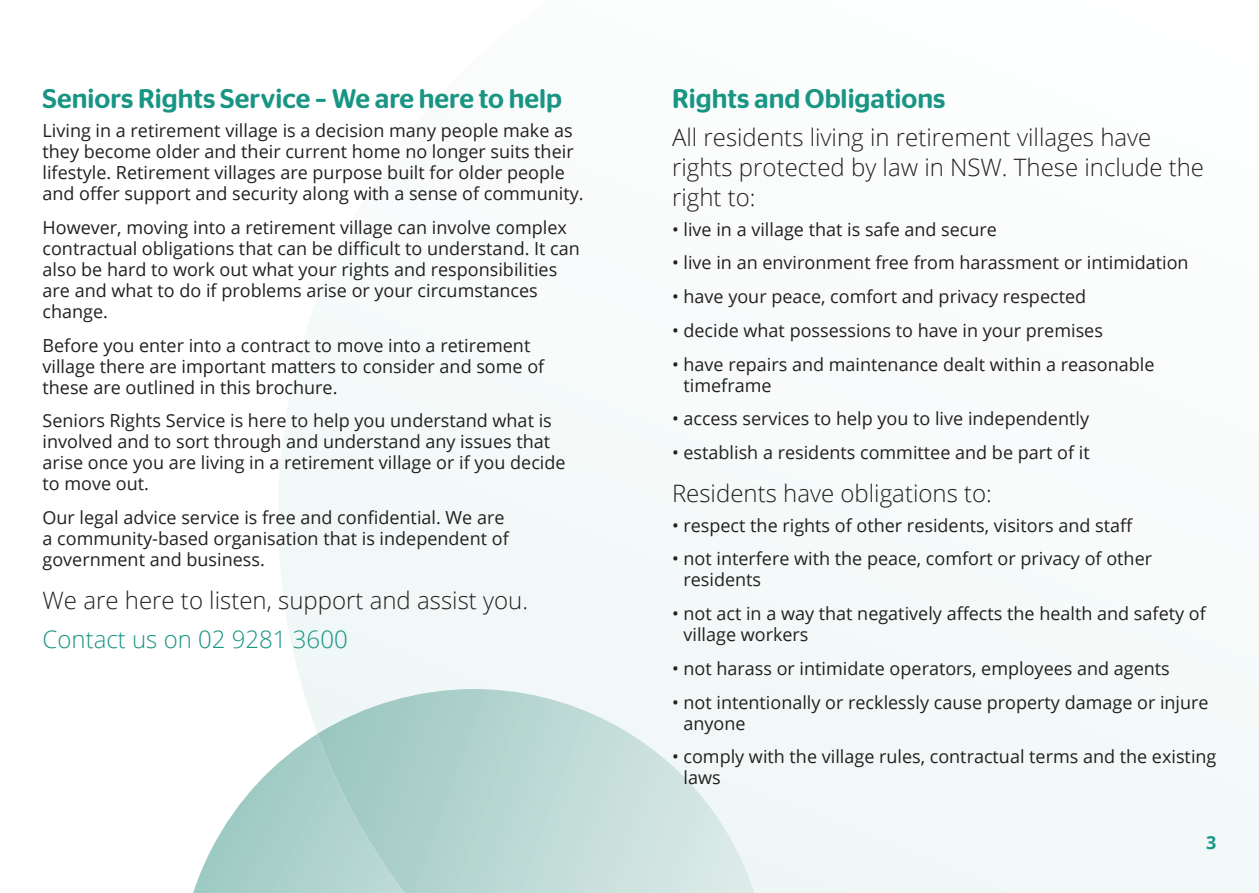
<style>
.page{position:relative;width:1259px;height:893px;background:#fff}
.page>*{position:absolute;margin:0;border:0;box-sizing:border-box;transform-origin:0 0}
.page_head{font:500 27px "Stag Sans Round";color:#199584}
.sub{font:300 24px/30px "Open Sans";color:#231f20}
.sub-2{font:300 24px "Open Sans";color:#199584}
.t1{font:18px/21px "Open Sans";color:#231f20}
.t2{font:700 18px "Open Sans";color:#199584}
</style>
<div class="page">
<svg style="left:193px;top:778px;width:70px;height:115px"></svg>
<div style="left:263px;top:354px;width:996px;height:539px;background:#f4faf9"></div>
<img style="left:317px;top:689px;width:437px;height:204px">
<p class="page_head" style="left:43px;top:83px;width:521px">Seniors Rights Service – We are here to help</p>
<p class="t1" style="left:43px;top:120px;width:542px">Living in a retirement village is a decision many people make as they become older and their current home no longer suits their lifestyle. Retirement villages are purpose built for older people and offer support and security along with a sense of community.</p>
<p class="t1" style="left:43px;top:216px;width:539px">However, moving into a retirement village can involve complex contractual obligations that can be difficult to understand. It can also be hard to work out what your rights and responsibilities are and what to do if problems arise or your circumstances change.</p>
<p class="t1" style="left:43px;top:334px;width:503px">Before you enter into a contract to move into a retirement village there are important matters to consider and some of these are outlined in this brochure.</p>
<p class="t1" style="left:43px;top:410px;width:524px">Seniors Rights Service is here to help you understand what is involved and to sort through and understand any issues that arise once you are living in a retirement village or if you decide to move out.</p>
<p class="t1" style="left:43px;top:507px;width:468px">Our legal advice service is free and confidential. We are a community-based organisation that is independent of government and business.</p>
<p class="sub" style="left:43px;top:585px;width:487px">We are here to listen, support and assist you.</p>
<p class="sub-2" style="left:43px;top:622px;width:307px">Contact us on 02 9281 3600</p>
<p class="page_head" style="left:672px;top:83px;width:275px">Rights and Obligations</p>
<p class="sub" style="left:672px;top:122px;width:533px">All residents living in retirement villages have rights protected by law in NSW. These include the right to:</p>
<p class="t1" style="left:672px;top:218px;width:326px">• live in a village that is safe and secure</p>
<p class="t1" style="left:672px;top:252px;width:518px">• live in an environment free from harassment or intimidation</p>
<p class="t1" style="left:672px;top:286px;width:416px">• have your peace, comfort and privacy respected</p>
<p class="t1" style="left:672px;top:319px;width:432px">• decide what possessions to have in your premises</p>
<p class="t1" style="left:683px;top:353px;width:472px;text-indent:-11px">• have repairs and maintenance dealt within a reasonable timeframe</p>
<p class="t1" style="left:672px;top:408px;width:418px">• access services to help you to live independently</p>
<p class="t1" style="left:672px;top:442px;width:419px">• establish a residents committee and be part of it</p>
<p class="sub" style="left:672px;top:478px;width:321px">Residents have obligations to:</p>
<p class="t1" style="left:672px;top:514px;width:462px">• respect the rights of other residents, visitors and staff</p>
<p class="t1" style="left:683px;top:548px;width:470px;text-indent:-11px">• not interfere with the peace, comfort or privacy of other residents</p>
<p class="t1" style="left:683px;top:602px;width:524px;text-indent:-11px">• not act in a way that negatively affects the health and safety of village workers</p>
<p class="t1" style="left:672px;top:657px;width:499px">• not harass or intimidate operators, employees and agents</p>
<p class="t1" style="left:683px;top:691px;width:527px;text-indent:-11px">• not intentionally or recklessly cause property damage or injure anyone</p>
<p class="t1" style="left:683px;top:746px;width:534px;text-indent:-11px">• comply with the village rules, contractual terms and the existing laws</p>
<p class="t2" style="left:1206px;top:830px;width:12px">3</p>
</div>
